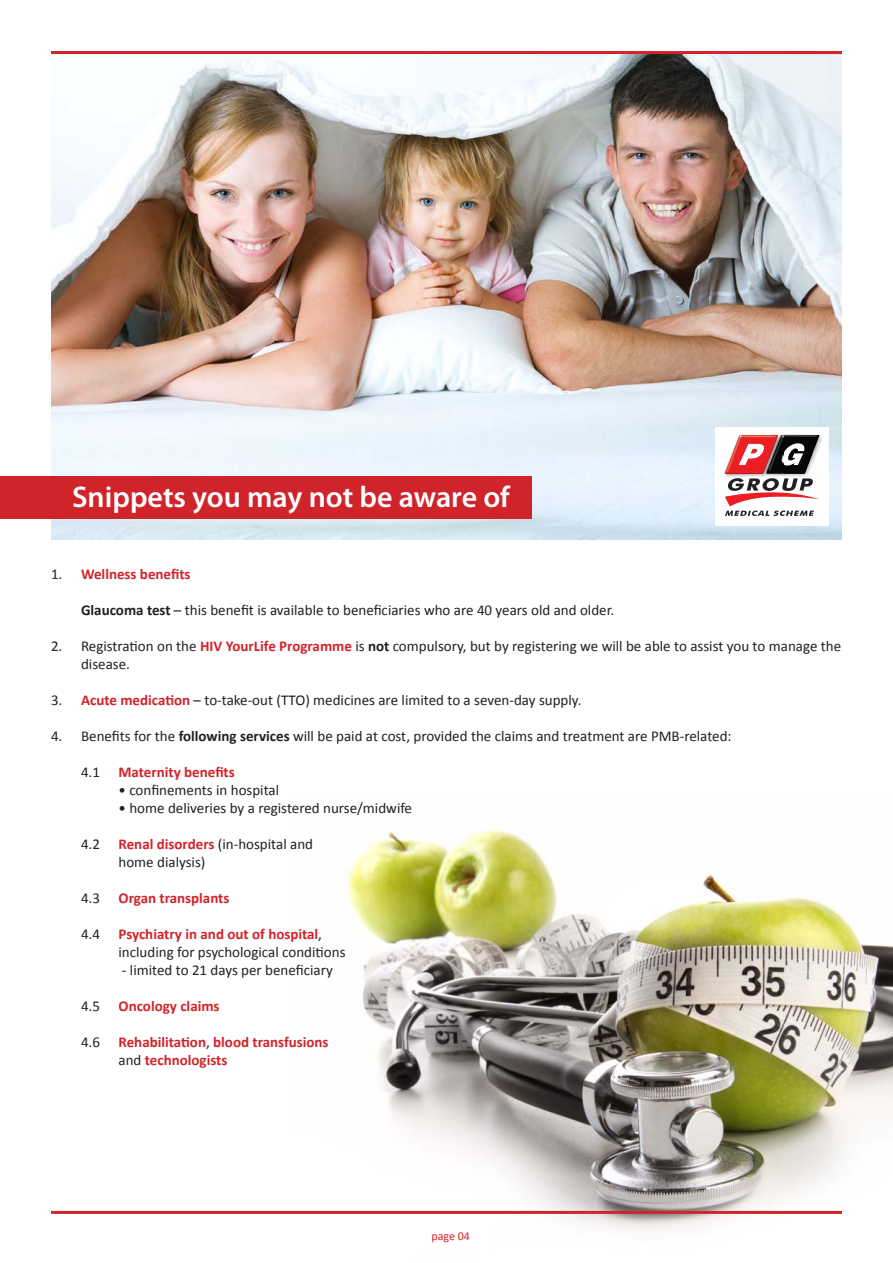
<style>
.page{position:relative;width:893px;height:1263px;background:#fff}
.page>*{position:absolute;margin:0;border:0;box-sizing:border-box;transform-origin:0 0}
.t1{font:600 30px "Myriad Pro";color:#fff}
.t2{font:15px/18px "Calibri";color:#231f20}
.t3{font:700 15px/18px "Calibri";color:#d1232a}
.t4{font:12px "Calibri";color:#d1232a}
.s1{font-weight:400;color:#231f20}
.s2{font-weight:700}
.s3{font-weight:700;color:#d1232a}
</style>
<div class="page">
<img style="left:294px;top:830px;width:599px;height:402px">
<img style="left:51px;top:54px;width:791px;height:486px">
<div style="left:0;top:476px;width:531px;height:42px;background:#d1232a"></div>
<div style="left:715px;top:427px;width:113px;height:98px;background:#fff"></div>
<hr style="left:51px;top:51px;width:791px;height:3px;background:#d1232a">
<hr style="left:51px;top:1211px;width:791px;height:3px;background:#d1232a">
<img style="left:783px;top:436px;width:39px;height:41px">
<img style="left:783px;top:435px;width:37px;height:39px">
<svg style="left:783px;top:443px;width:21px;height:22px"></svg>
<img style="left:724px;top:435px;width:59px;height:42px">
<img style="left:724px;top:435px;width:55px;height:39px">
<svg style="left:739px;top:444px;width:25px;height:21px"></svg>
<svg style="left:725px;top:478px;width:94px;height:38px"></svg>
<h1 class="t1" style="left:72px;top:477px;width:439px">Snippets you may not be aware of</h1>
<p class="t3" style="left:51px;top:565px;width:141px"><span class="s1">1.</span> Wellness benefits</p>
<p class="t2" style="left:81px;top:601px;width:535px"><span class="s2">Glaucoma test</span> – this benefit is available to beneficiaries who are 40 years old and older.</p>
<p class="t2" style="left:81px;top:637px;width:762px;text-indent:-30px">2. Registration on the <span class="s3">HIV YourLife Programme</span> is <span class="s2">not</span> compulsory, but by registering we will be able to assist you to manage the disease.</p>
<p class="t2" style="left:51px;top:691px;width:532px">3. <span class="s3">Acute medication</span> – to-take-out (TTO) medicines are limited to a seven-day supply.</p>
<p class="t2" style="left:51px;top:727px;width:682px">4. Benefits for the <span class="s2">following services</span> will be paid at cost, provided the claims and treatment are PMB-related:</p>
<p class="t3" style="left:81px;top:763px;width:155px"><span class="s1">4.1</span> Maternity benefits</p>
<p class="t2" style="left:119px;top:781px;width:162px">• confinements in hospital</p>
<p class="t2" style="left:119px;top:799px;width:295px">• home deliveries by a registered nurse/midwife</p>
<p class="t2" style="left:119px;top:835px;width:196px;text-indent:-37px">4.2 <span class="s3">Renal disorders</span> (in-hospital and home dialysis)</p>
<p class="t3" style="left:81px;top:889px;width:150px"><span class="s1">4.3</span> Organ transplants</p>
<p class="t2" style="left:119px;top:925px;width:228px;text-indent:-37px">4.4 <span class="s3">Psychiatry in and out of hospital</span>, including for psychological conditions</p>
<p class="t2" style="left:122px;top:961px;width:212px">- limited to 21 days per beneficiary</p>
<p class="t3" style="left:81px;top:997px;width:140px"><span class="s1">4.5</span> Oncology claims</p>
<p class="t3" style="left:119px;top:1033px;width:212px;text-indent:-37px"><span class="s1">4.6</span> Rehabilitation<span class="s1">,</span> blood transfusions <span class="s1">and</span> technologists</p>
<p class="t4" style="left:431px;top:1228px;width:40px">page 04</p>
</div>
